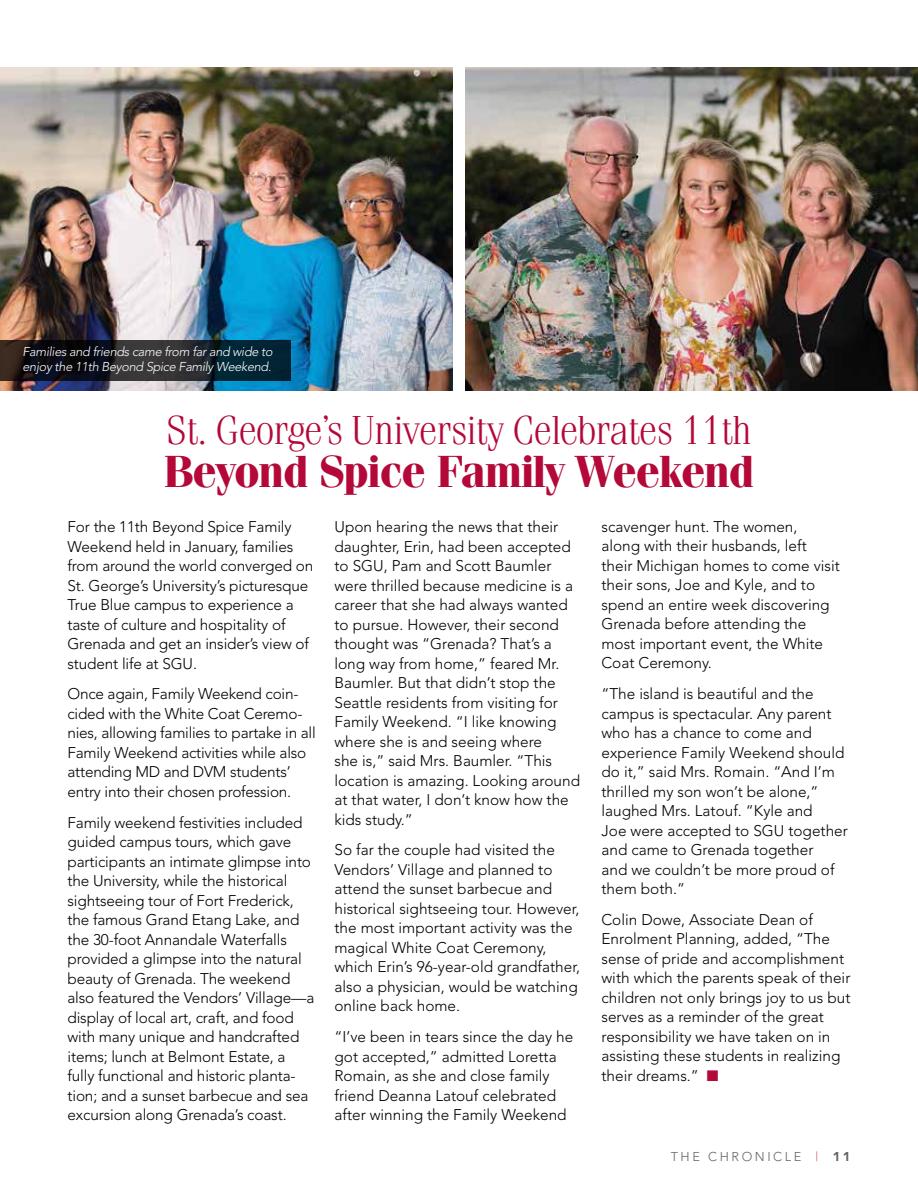
<style>
.page{position:relative;width:918px;height:1188px;background:#fff}
.page>*{position:absolute;margin:0;border:0;box-sizing:border-box;transform-origin:0 0}
.t1{font:700 45px "Fenice";letter-spacing:-.035em;color:#b30838}
.t2{font:300 40.5px "Fenice";letter-spacing:-.035em;color:#b30838}
.t3{font:300 15.3px/19.5px "Avenir";color:#000}
.t4{font:italic 300 12.75px/15px "Avenir";letter-spacing:-.025em;color:#fff}
.t5{font:300 12.75px "Avenir";letter-spacing:.2em;color:#636466}
.s1{color:#b30838}
.s2{color:#c45258}
.s3{font-weight:900}
</style>
<div class="page">
<img style="left:0;top:68px;width:453px;height:323px">
<img style="left:465px;top:68px;width:453px;height:323px">
<svg style="left:0;top:340px;width:291px;height:41px;background:#192127"></svg>
<p class="t4" style="left:23px;top:345px;width:252px">Families and friends came from far and wide to enjoy the 11th Beyond Spice Family Weekend.</p>
<h2 class="t2" style="left:166px;top:406px;width:587px">St. George’s University Celebrates 11th</h2>
<h1 class="t1" style="left:164px;top:444px;width:592px">Beyond Spice Family Weekend</h1>
<p class="t3" style="left:68px;top:517px;width:247px">For the 11th Beyond Spice Family<br>Weekend held in January, families from around the world converged on<br>St. George’s University’s picturesque<br>True Blue campus to experience a taste of culture and hospitality of<br>Grenada and get an insider’s view of student life at SGU.</p>
<p class="t3" style="left:68px;top:684px;width:250px">Once again, Family Weekend coin&shy;cided with the White Coat Ceremo&shy;nies, allowing families to partake in all Family Weekend activities while also attending MD and DVM students’ entry into their chosen profession.</p>
<p class="t3" style="left:68px;top:813px;width:248px">Family weekend festivities included guided campus tours, which gave participants an intimate glimpse into the University, while the historical sightseeing tour of Fort Frederick, the famous Grand Etang Lake, and the 30-foot Annandale Waterfalls provided a glimpse into the natural beauty of Grenada. The weekend also featured the Vendors’ Village—a display of local art, craft, and food with many unique and handcrafted items; lunch at Belmont Estate, a fully functional and historic planta&shy;tion; and a sunset barbecue and sea excursion along Grenada’s coast.</p>
<p class="t3" style="left:335px;top:517px;width:247px">Upon hearing the news that their daughter, Erin, had been accepted to SGU, Pam and Scott Baumler were thrilled because medicine is a career that she had always wanted to pursue. However, their second thought was “Grenada? That’s a long way from home,” feared Mr.<br>Baumler. But that didn’t stop the<br>Seattle residents from visiting for<br>Family Weekend. “I like knowing where she is and seeing where<br>she is,” said Mrs. Baumler. “This location is amazing. Looking around at that water, I don’t know how the kids study.”</p>
<p class="t3" style="left:335px;top:840px;width:247px">So far the couple had visited the<br>Vendors’ Village and planned to attend the sunset barbecue and historical sightseeing tour. However, the most important activity was the magical White Coat Ceremony, which Erin’s 96-year-old grandfather, also a physician, would be watching online back home.</p>
<p class="t3" style="left:335px;top:1027px;width:240px">“I’ve been in tears since the day he got accepted,” admitted Loretta<br>Romain, as she and close family friend Deanna Latouf celebrated after winning the Family Weekend</p>
<p class="t3" style="left:602px;top:517px;width:240px">scavenger hunt. The women, along with their husbands, left their Michigan homes to come visit their sons, Joe and Kyle, and to spend an entire week discovering<br>Grenada before attending the most important event, the White<br>Coat Ceremony.</p>
<p class="t3" style="left:602px;top:684px;width:248px">“The island is beautiful and the campus is spectacular. Any parent who has a chance to come and experience Family Weekend should do it,” said Mrs. Romain. “And I’m thrilled my son won’t be alone,” laughed Mrs. Latouf. “Kyle and<br>Joe were accepted to SGU together and came to Grenada together<br>and we couldn’t be more proud of them both.”</p>
<p class="t3" style="left:602px;top:910px;width:250px">Colin Dowe, Associate Dean of<br>Enrolment Planning, added, “The sense of pride and accomplishment with which the parents speak of their children not only brings joy to us but serves as a reminder of the great responsibility we have taken on in assisting these students in realizing their dreams.” <span class="s1">■</span></p>
<p class="t5" style="left:671px;top:1149px;width:181px">THE CHRONICLE <span class="s2">|</span> <span class="s3">11</span></p>
</div>
